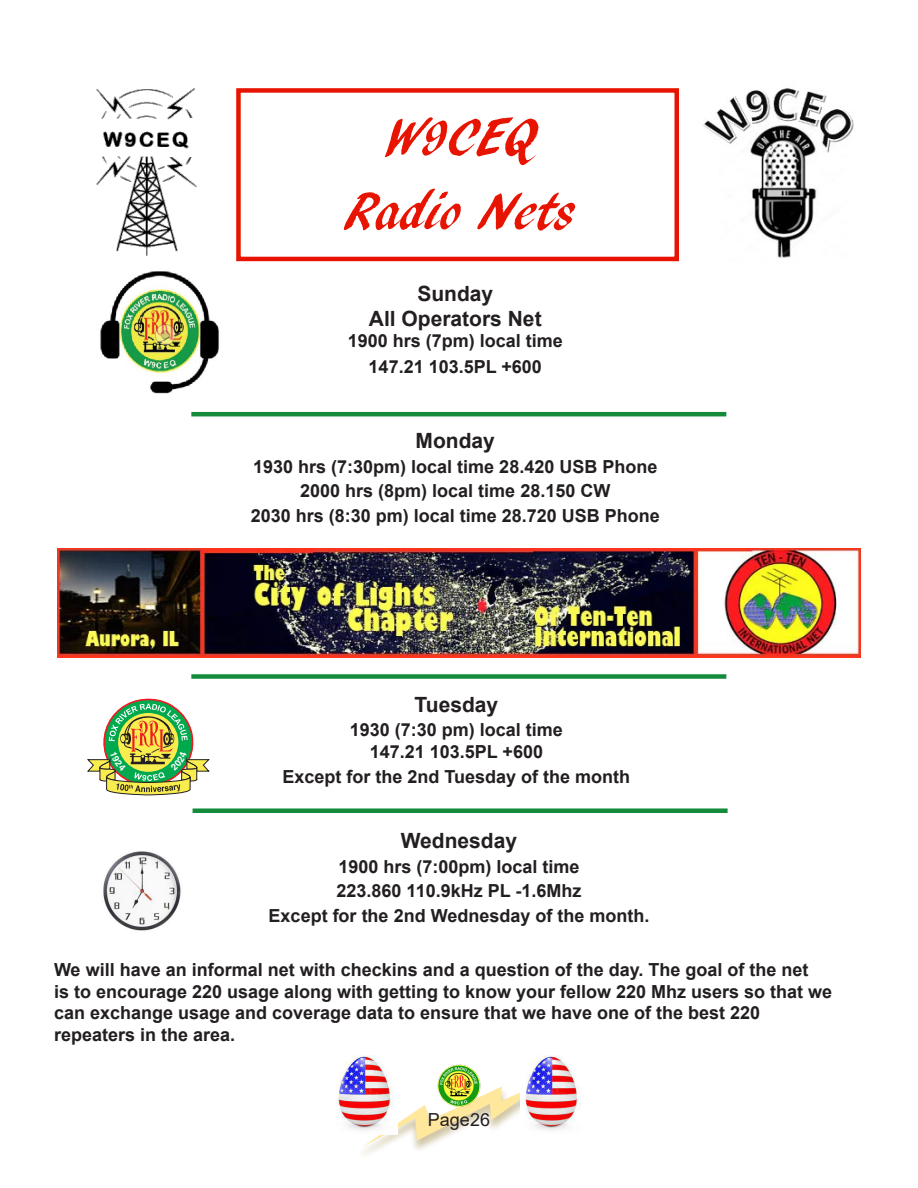
<style>
.page{position:relative;width:918px;height:1188px;background:#fff}
.page>*{position:absolute;margin:0;border:0;box-sizing:border-box;transform-origin:0 0}
.Standard_Arial_12_Bo{font:54px "ARBLANCA";color:#e71401}
.Standard_Arial_12_Bo-2{font:700 21px "Arial";color:#231f20}
.Standard_Arial_12_Bo-3{font:700 18px "Arial";color:#231f20}
.t1{font:18px "Arial";color:#231f20}
</style>
<div class="page">
<svg style="left:362px;top:1086px;width:158px;height:61px"></svg>
<img style="left:433px;top:1064px;width:52px;height:48px">
<img style="left:337px;top:1055px;width:60px;height:79px">
<img style="left:524px;top:1055px;width:57px;height:75px">
<img style="left:96px;top:88px;width:101px;height:168px">
<img style="left:100px;top:271px;width:119px;height:123px">
<img style="left:703px;top:88px;width:151px;height:170px">
<img style="left:57px;top:548px;width:804px;height:109px">
<hr style="left:191px;top:412px;width:535px;height:4px;background:#148b3b">
<div style="left:191px;top:674px;width:535px;height:5px;background:#148b3b"></div>
<div style="left:193px;top:808px;width:535px;height:5px;background:#148b3b"></div>
<div style="left:236px;top:88px;width:443px;height:173px;border:4px solid #e71401"></div>
<img style="left:103px;top:851px;width:78px;height:80px">
<svg style="left:87px;top:699px;width:122px;height:96px"></svg>
<p class="Standard_Arial_12_Bo" style="left:383px;top:108px;width:155px">W9CEQ</p>
<p class="Standard_Arial_12_Bo" style="left:346px;top:182px;width:230px">Radio Nets</p>
<p class="Standard_Arial_12_Bo-2" style="left:417px;top:278px;width:77px">Sunday</p>
<p class="Standard_Arial_12_Bo-2" style="left:369px;top:304px;width:174px">All Operators Net</p>
<p class="Standard_Arial_12_Bo-3" style="left:348px;top:328px;width:217px">1900 hrs (7pm) local time</p>
<p class="Standard_Arial_12_Bo-3" style="left:369px;top:354px;width:175px">147.21 103.5PL +600</p>
<p class="Standard_Arial_12_Bo-2" style="left:416px;top:426px;width:81px">Monday</p>
<p class="Standard_Arial_12_Bo-3" style="left:253px;top:454px;width:406px">1930 hrs (7:30pm) local time 28.420 USB Phone</p>
<p class="Standard_Arial_12_Bo-3" style="left:300px;top:478px;width:312px">2000 hrs (8pm) local time 28.150 CW</p>
<p class="Standard_Arial_12_Bo-3" style="left:251px;top:503px;width:411px">2030 hrs (8:30 pm) local time 28.720 USB Phone</p>
<p class="Standard_Arial_12_Bo-2" style="left:415px;top:689px;width:85px">Tuesday</p>
<p class="Standard_Arial_12_Bo-3" style="left:350px;top:717px;width:215px">1930 (7:30 pm) local time</p>
<p class="Standard_Arial_12_Bo-3" style="left:370px;top:739px;width:175px">147.21 103.5PL +600</p>
<p class="Standard_Arial_12_Bo-3" style="left:283px;top:764px;width:349px">Except for the 2nd Tuesday of the month</p>
<p class="Standard_Arial_12_Bo-2" style="left:401px;top:826px;width:118px">Wednesday</p>
<p class="Standard_Arial_12_Bo-3" style="left:338px;top:854px;width:243px">1900 hrs (7:00pm) local time</p>
<p class="Standard_Arial_12_Bo-3" style="left:337px;top:878px;width:246px">223.860 110.9kHz PL -1.6Mhz</p>
<p class="Standard_Arial_12_Bo-3" style="left:269px;top:903px;width:382px">Except for the 2nd Wednesday of the month.</p>
<p class="Standard_Arial_12_Bo-3" style="left:54px;top:957px;width:756px">We will have an informal net with checkins and a question of the day. The goal of the net</p>
<p class="Standard_Arial_12_Bo-3" style="left:54px;top:979px;width:780px">is to encourage 220 usage along with getting to know your fellow 220 Mhz users so that we</p>
<p class="Standard_Arial_12_Bo-3" style="left:54px;top:1000px;width:708px">can exchange usage and coverage data to ensure that we have one of the best 220</p>
<p class="Standard_Arial_12_Bo-3" style="left:54px;top:1022px;width:183px">repeaters in the area.</p>
<p class="t1" style="left:428px;top:1107px;width:64px">Page26</p>
</div>
